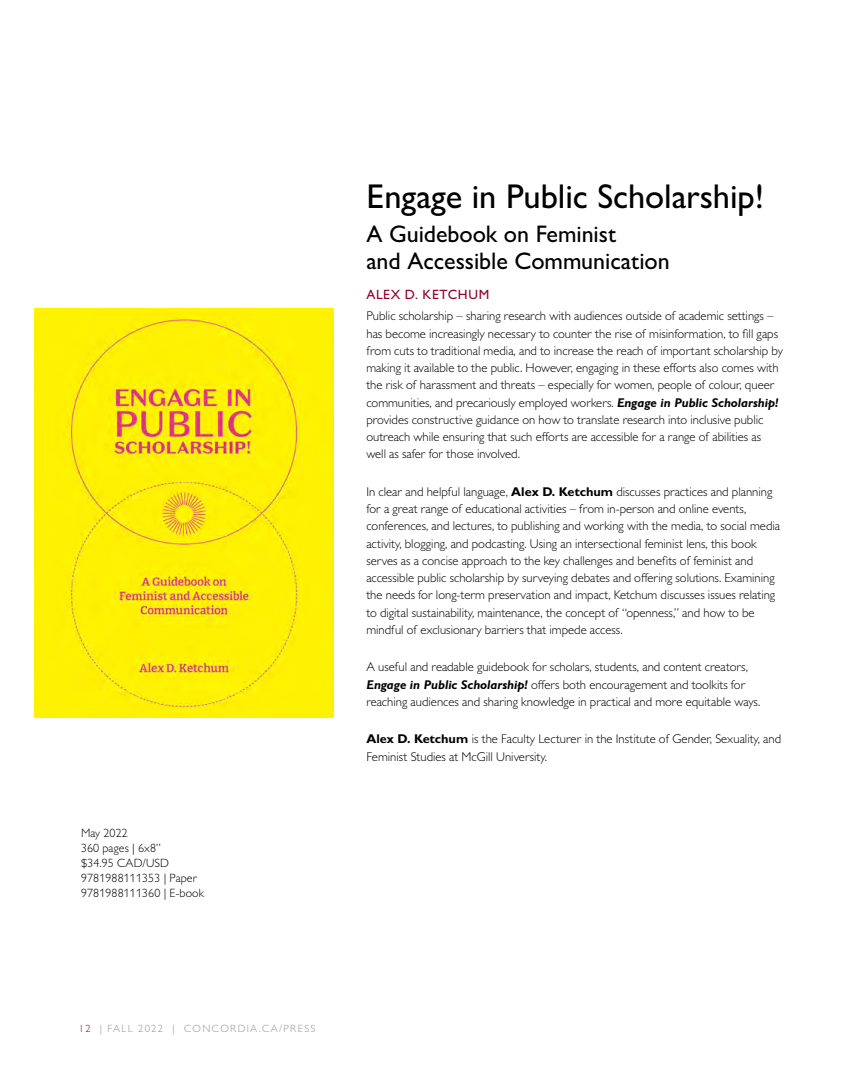
<style>
.page{position:relative;width:864px;height:1080px;background:#fff}
.page>*{position:absolute;margin:0;border:0;box-sizing:border-box;transform-origin:0 0}
.HEADERS1{font:500 34.5px "Gill Sans MT Pro";color:#000}
.HEADERS2{font:500 24px/27px "Gill Sans MT Pro";color:#000}
.SUBHEADERS{font:500 13.5px "Gill Sans MT Pro";letter-spacing:.045em;color:#92002c}
.Body_text{font:300 12.75px/17.2px "Gill Sans MT Pro";color:#000}
.Book_details{font:300 12px "Gill Sans MT Pro";letter-spacing:.01em;color:#000}
.t1{font:300 10.5px "Gill Sans MT Pro";letter-spacing:.13em;color:#939598}
.s1{color:#92002c}
.s2{font-weight:700;font-style:italic}
.s3{font-weight:700}
</style>
<div class="page">
<img style="left:35px;top:309px;width:298px;height:408px">
<p class="Book_details" style="left:81px;top:826px;width:48px">May 2022</p>
<p class="Book_details" style="left:81px;top:841px;width:81px">360 pages | 6x8”</p>
<p class="Book_details" style="left:81px;top:856px;width:90px">$34.95 CAD/USD</p>
<p class="Book_details" style="left:81px;top:871px;width:118px">9781988111353 | Paper</p>
<p class="Book_details" style="left:81px;top:886px;width:124px">9781988111360 | E-book</p>
<p class="t1" style="left:79px;top:1022px;width:238px"><span class="s1">12</span> | FALL 2022 | CONCORDIA.CA/PRESS</p>
<h1 class="HEADERS1" style="left:366px;top:176px;width:399px">Engage in Public Scholarship!</h1>
<h2 class="HEADERS2" style="left:366px;top:220px;width:305px">A Guidebook on Feminist<br>and Accessible Communication</h2>
<h3 class="SUBHEADERS" style="left:366px;top:286px;width:124px">ALEX D. KETCHUM</h3>
<p class="Body_text" style="left:366px;top:307px;width:418px">Public scholarship – sharing research with audiences outside of academic settings – has become increasingly necessary to counter the rise of misinformation, to fill gaps from cuts to traditional media, and to increase the reach of important scholarship by making it available to the public. However, engaging in these efforts also comes with the risk of harassment and threats – especially for women, people of colour, queer communities, and precariously employed workers. <span class="s2">Engage in Public Scholarship! </span>provides constructive guidance on how to translate research into inclusive public outreach while ensuring that such efforts are accessible for a range of abilities as well as safer for those involved.</p>
<p class="Body_text" style="left:366px;top:483px;width:415px">In clear and helpful language, <span class="s3">Alex D. Ketchum</span> discusses practices and planning for a great range of educational activities – from in-person and online events, conferences, and lectures, to publishing and working with the media, to social media activity, blogging, and podcasting. Using an intersectional feminist lens, this book serves as a concise approach to the key challenges and benefits of feminist and accessible public scholarship by surveying debates and offering solutions. Examining the needs for long-term preservation and impact, Ketchum discusses issues relating to digital sustainability, maintenance, the concept of “openness,” and how to be mindful of exclusionary barriers that impede access.</p>
<p class="Body_text" style="left:366px;top:658px;width:395px">A useful and readable guidebook for scholars, students, and content creators,<br><span class="s2">Engage in Public Scholarship!</span> offers both encouragement and toolkits for reaching audiences and sharing knowledge in practical and more equitable ways.</p>
<p class="Body_text" style="left:366px;top:730px;width:416px"><span class="s3">Alex D. Ketchum</span> is the Faculty Lecturer in the Institute of Gender, Sexuality, and<br>Feminist Studies at McGill University.</p>
</div>
